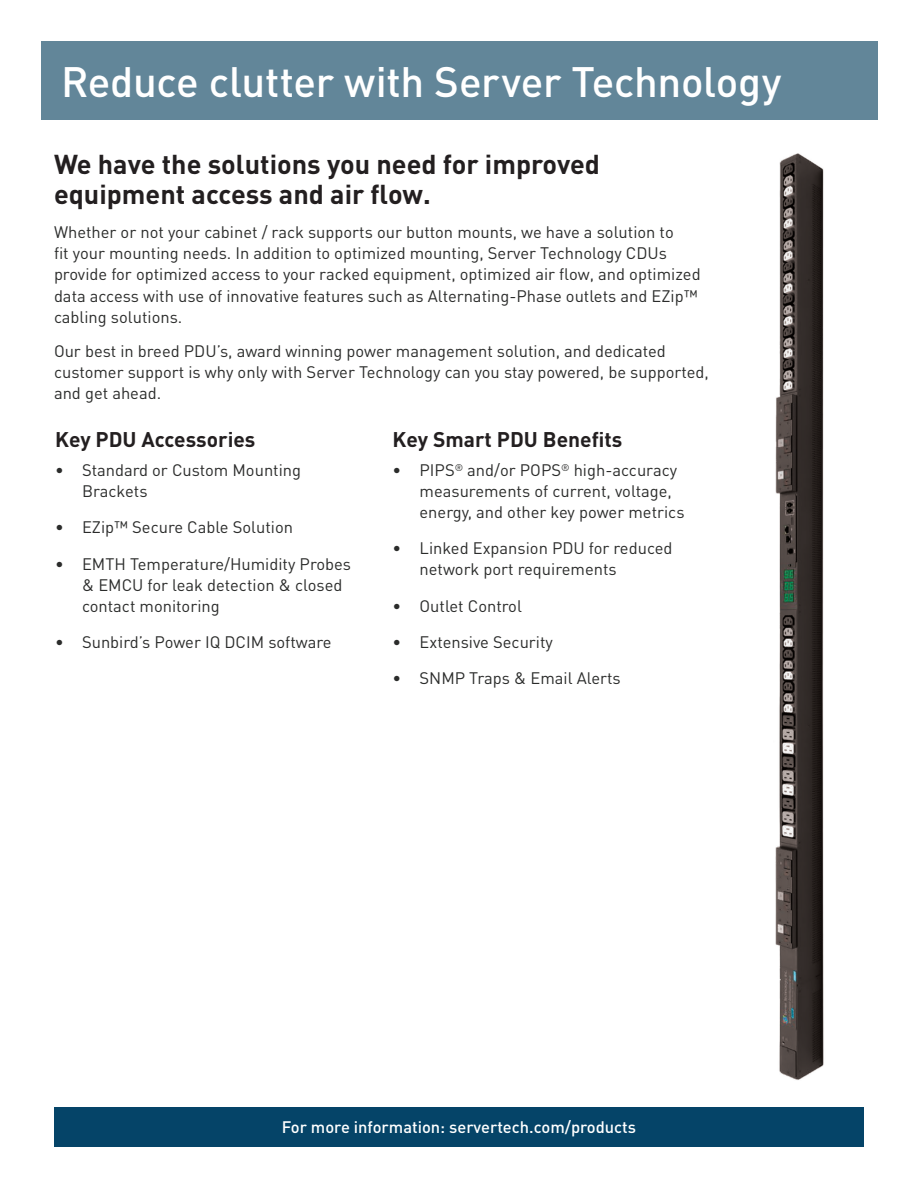
<style>
.page{position:relative;width:918px;height:1188px;background:#fff}
.page>*{position:absolute;margin:0;border:0;box-sizing:border-box;transform-origin:0 0}
.t1{font:500 42px "DIN Pro";letter-spacing:-.01em;color:#fff}
.t2{font:700 27px/30px "DIN Pro";color:#231f20}
.t3{font:700 21px "DIN Pro";color:#231f20}
.t4{font:16.5px/21px "DIN Pro";color:#2b2c2b}
.t5{font:500 16.5px "DIN Pro";color:#fff}
</style>
<div class="page">
<div style="left:41px;top:41px;width:837px;height:79px;background:#628699"></div>
<div style="left:54px;top:1107px;width:810px;height:40px;background:#054468"></div>
<img style="left:775px;top:153px;width:49px;height:927px">
<h1 class="t1" style="left:61px;top:53px;width:722px">Reduce clutter with Server Technology</h1>
<h2 class="t2" style="left:54px;top:148px;width:547px">We have the solutions you need for improved equipment access and air flow.</h2>
<p class="t4" style="left:54px;top:221px;width:648px">Whether or not your cabinet / rack supports our button mounts, we have a solution to<br>fit your mounting needs. In addition to optimized mounting, Server Technology CDUs provide for optimized access to your racked equipment, optimized air flow, and optimized data access with use of innovative features such as Alternating-Phase outlets and EZip™ cabling solutions.</p>
<p class="t4" style="left:54px;top:340px;width:656px">Our best in breed PDU’s, award winning power management solution, and dedicated customer support is why only with Server Technology can you stay powered, be supported, and get ahead.</p>
<p class="t3" style="left:55px;top:425px;width:202px">Key PDU Accessories</p>
<p class="t4" style="left:82px;top:459px;width:221px;text-indent:-27px">• Standard or Custom Mounting<br>Brackets</p>
<p class="t4" style="left:55px;top:516px;width:240px">• EZip™ Secure Cable Solution</p>
<p class="t4" style="left:82px;top:552px;width:270px;text-indent:-27px">• EMTH Temperature/Humidity Probes &amp; EMCU for leak detection &amp; closed contact monitoring</p>
<p class="t4" style="left:55px;top:631px;width:278px">• Sunbird’s Power IQ DCIM software</p>
<p class="t3" style="left:393px;top:425px;width:231px">Key Smart PDU Benefits</p>
<p class="t4" style="left:420px;top:459px;width:266px;text-indent:-27px">• PIPS<sup>®</sup> and/or POPS<sup>®</sup> high-accuracy measurements of current, voltage, energy, and other key power metrics</p>
<p class="t4" style="left:420px;top:537px;width:254px;text-indent:-27px">• Linked Expansion PDU for reduced network port requirements</p>
<p class="t4" style="left:393px;top:594px;width:131px">• Outlet Control</p>
<p class="t4" style="left:393px;top:631px;width:162px">• Extensive Security</p>
<p class="t4" style="left:393px;top:667px;width:230px">• SNMP Traps &amp; Email Alerts</p>
<p class="t5" style="left:282px;top:1116px;width:356px">For more information: servertech.com/products</p>
</div>
